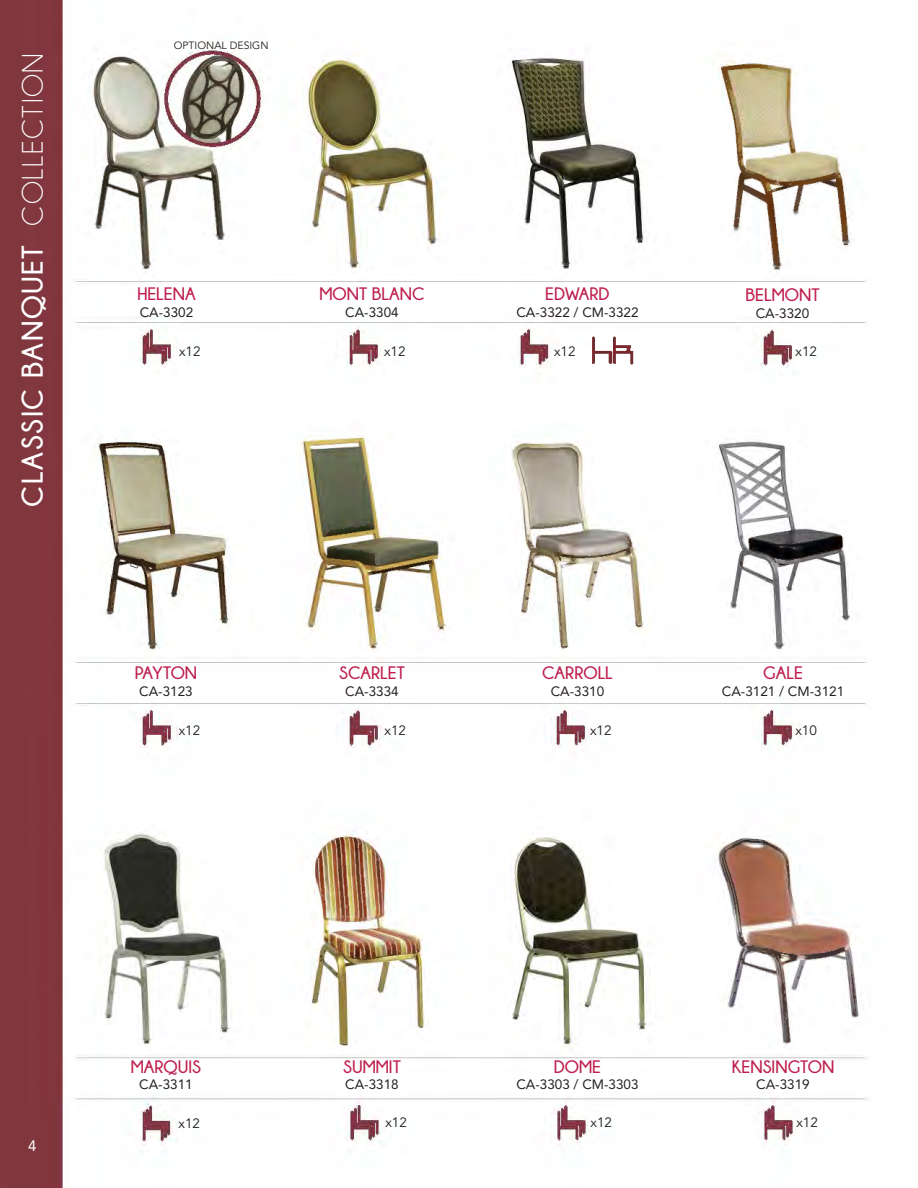
<style>
.page{position:relative;width:918px;height:1188px;background:#fff}
.page>*{position:absolute;margin:0;border:0;box-sizing:border-box;transform-origin:0 0}
.t1{font:700 30px "Champagne&Limousines";letter-spacing:.05em;color:#fff}
.t2{font:700 18px "Champagne&Limousines";color:#bf1f4f}
.t3{font:15px "Avenir LT Std";color:#fff}
.t4{font:13.5px "Avenir LT Std";color:#231f20}
.t5{font:13.5px "Avenir LT Std";color:#231f20}
.t6{font:10.5px "Avenir LT Std";color:#231f20}
.s1{font-weight:400}
</style>
<div class="page">
<img style="left:0;top:0;width:867px;height:1188px">
<h1 class="t1" style="left:16px;top:507px;width:455px;rotate:-90deg">CLASSIC BANQUET <span class="s1">COLLECTION</span></h1>
<p class="t6" style="left:174px;top:39px;width:96px">OPTIONAL DESIGN</p>
<h2 class="t2" style="left:137px;top:284px;width:60px">HELENA</h2>
<p class="t4" style="left:140px;top:304px;width:55px">CA-3302</p>
<p class="t5" style="left:179px;top:343px;width:23px">x12</p>
<h2 class="t2" style="left:320px;top:284px;width:106px">MONT BLANC</h2>
<p class="t4" style="left:345px;top:304px;width:55px">CA-3304</p>
<p class="t5" style="left:384px;top:343px;width:23px">x12</p>
<h2 class="t2" style="left:545px;top:284px;width:66px">EDWARD</h2>
<p class="t4" style="left:516px;top:304px;width:124px">CA-3322 / CM-3322</p>
<p class="t5" style="left:554px;top:343px;width:23px">x12</p>
<h2 class="t2" style="left:746px;top:285px;width:75px">BELMONT</h2>
<p class="t4" style="left:756px;top:305px;width:55px">CA-3320</p>
<p class="t5" style="left:796px;top:344px;width:23px">x12</p>
<h2 class="t2" style="left:135px;top:663px;width:64px">PAYTON</h2>
<p class="t4" style="left:139px;top:683px;width:55px">CA-3123</p>
<h2 class="t2" style="left:339px;top:663px;width:67px">SCARLET</h2>
<p class="t4" style="left:345px;top:683px;width:55px">CA-3334</p>
<h2 class="t2" style="left:542px;top:663px;width:72px">CARROLL</h2>
<p class="t4" style="left:551px;top:683px;width:55px">CA-3310</p>
<h2 class="t2" style="left:763px;top:663px;width:41px">GALE</h2>
<p class="t4" style="left:722px;top:683px;width:124px">CA-3121 / CM-3121</p>
<p class="t5" style="left:385px;top:722px;width:23px">x12</p>
<p class="t5" style="left:179px;top:722px;width:23px">x12</p>
<p class="t5" style="left:795px;top:722px;width:23px">x10</p>
<p class="t5" style="left:590px;top:722px;width:23px">x12</p>
<p class="t3" style="left:28px;top:1137px;width:10px">4</p>
<h2 class="t2" style="left:131px;top:1056px;width:72px">MARQUIS</h2>
<p class="t4" style="left:139px;top:1077px;width:55px">CA-3311</p>
<p class="t5" style="left:179px;top:1116px;width:23px">x12</p>
<h2 class="t2" style="left:343px;top:1056px;width:59px">SUMMIT</h2>
<p class="t4" style="left:345px;top:1077px;width:55px">CA-3318</p>
<p class="t5" style="left:385px;top:1115px;width:23px">x12</p>
<h2 class="t2" style="left:554px;top:1056px;width:49px">DOME</h2>
<p class="t4" style="left:516px;top:1077px;width:124px">CA-3303 / CM-3303</p>
<p class="t5" style="left:591px;top:1115px;width:23px">x12</p>
<h2 class="t2" style="left:732px;top:1056px;width:104px">KENSINGTON</h2>
<p class="t4" style="left:756px;top:1077px;width:55px">CA-3319</p>
<p class="t5" style="left:796px;top:1115px;width:23px">x12</p>
</div>
